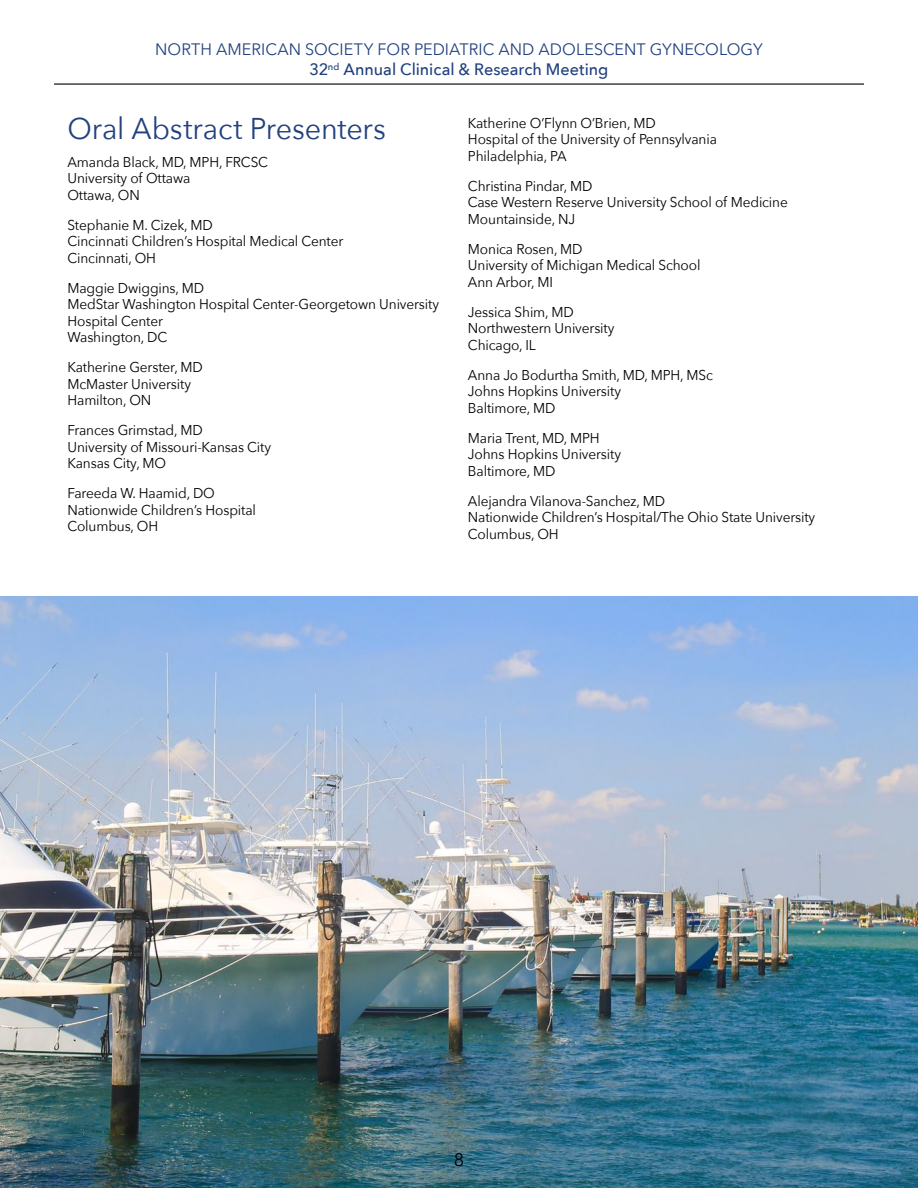
<style>
.page{position:relative;width:918px;height:1188px;background:#fff}
.page>*{position:absolute;margin:0;border:0;box-sizing:border-box;transform-origin:0 0}
.t1{font:30px "Avenir Next";letter-spacing:-.005em;color:#22417e;scale:.96 1}
.t2{font:18px "Avenir Next";color:#000}
.t3{font:16.5px/19.8px "Avenir Next";letter-spacing:.005em;color:#22417e;text-align:center}
.t4{font:14.25px/16.5px "Avenir Next";letter-spacing:-.01em;color:#000;scale:.96 1}
.s1{font-weight:500}
</style>
<div class="page">
<hr style="left:54px;top:83px;width:810px;height:2px;background:#000">
<img style="left:0;top:596px;width:918px;height:592px">
<p class="t3" style="left:155px;top:39px;width:609px">NORTH AMERICAN SOCIETY FOR PEDIATRIC AND ADOLESCENT GYNECOLOGY<br><span class="s1">32</span><sup>nd</sup> <span class="s1">Annual Clinical &amp; Research Meeting</span></p>
<h1 class="t1" style="left:68px;top:103px;width:333px">Oral Abstract Presenters</h1>
<p class="t4" style="left:68px;top:153px;width:210px">Amanda Black, MD, MPH, FRCSC<br>University of Ottawa<br>Ottawa, ON</p>
<p class="t4" style="left:68px;top:216px;width:289px">Stephanie M. Cizek, MD<br>Cincinnati Children’s Hospital Medical Center<br>Cincinnati, OH</p>
<p class="t4" style="left:68px;top:279px;width:389px">Maggie Dwiggins, MD<br>MedStar Washington Hospital Center-Georgetown University<br>Hospital Center<br>Washington, DC</p>
<p class="t4" style="left:68px;top:359px;width:143px">Katherine Gerster, MD<br>McMaster University<br>Hamilton, ON</p>
<p class="t4" style="left:68px;top:422px;width:214px">Frances Grimstad, MD<br>University of Missouri-Kansas City<br>Kansas City, MO</p>
<p class="t4" style="left:68px;top:485px;width:198px">Fareeda W. Haamid, DO<br>Nationwide Children’s Hospital<br>Columbus, OH</p>
<p class="t4" style="left:468px;top:114px;width:261px">Katherine O’Flynn O’Brien, MD<br>Hospital of the University of Pennsylvania<br>Philadelphia, PA</p>
<p class="t4" style="left:468px;top:177px;width:335px">Christina Pindar, MD<br>Case Western Reserve University School of Medicine<br>Mountainside, NJ</p>
<p class="t4" style="left:468px;top:240px;width:244px">Monica Rosen, MD<br>University of Michigan Medical School<br>Ann Arbor, MI</p>
<p class="t4" style="left:468px;top:303px;width:154px">Jessica Shim, MD<br>Northwestern University<br>Chicago, IL</p>
<p class="t4" style="left:468px;top:366px;width:257px">Anna Jo Bodurtha Smith, MD, MPH, MSc<br>Johns Hopkins University<br>Baltimore, MD</p>
<p class="t4" style="left:468px;top:429px;width:161px">Maria Trent, MD, MPH<br>Johns Hopkins University<br>Baltimore, MD</p>
<p class="t4" style="left:468px;top:492px;width:363px">Alejandra Vilanova-Sanchez, MD<br>Nationwide Children’s Hospital/The Ohio State University<br>Columbus, OH</p>
<p class="t2" style="left:454px;top:1144px;width:12px">8</p>
</div>
